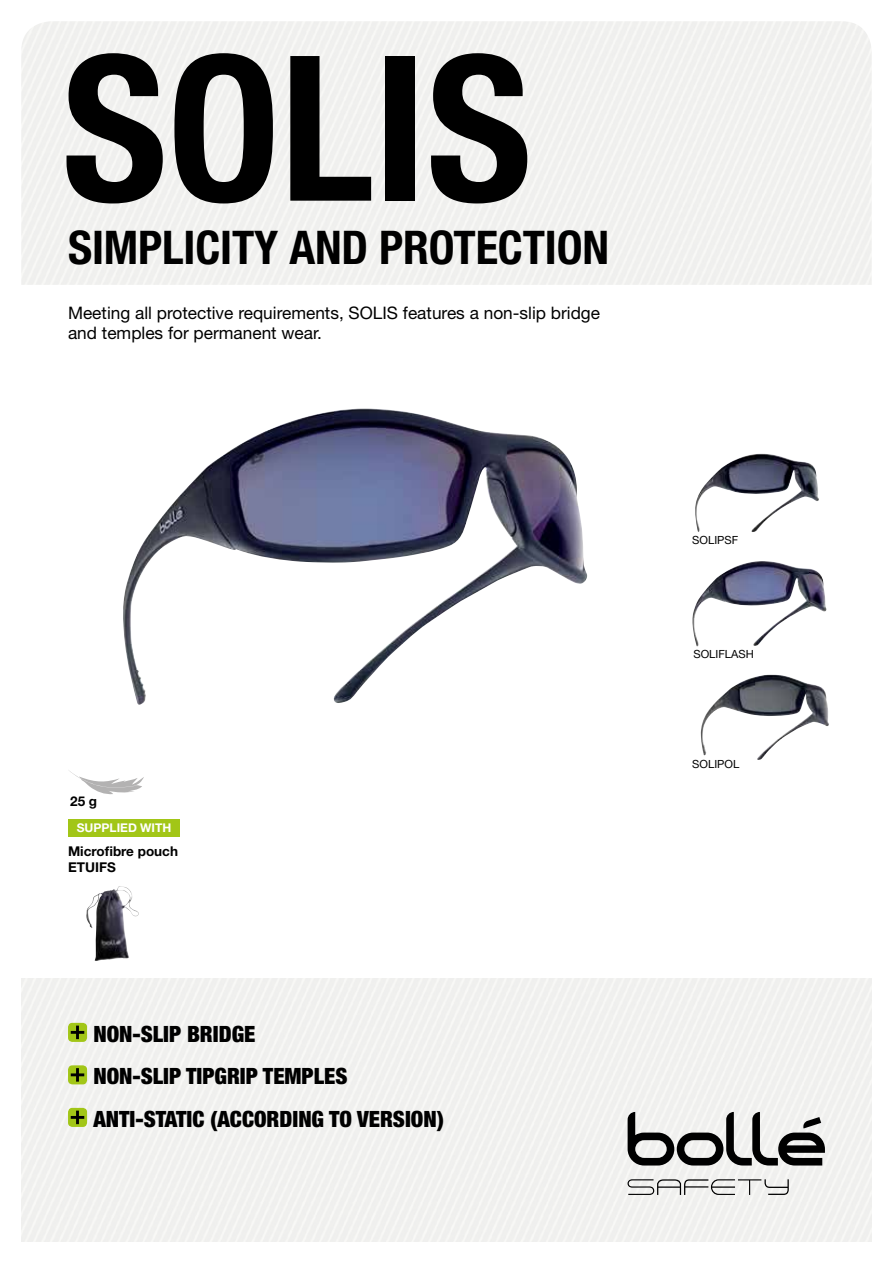
<style>
.page{position:relative;width:893px;height:1263px;background:#fff}
.page>*{position:absolute;margin:0;border:0;box-sizing:border-box;transform-origin:0 0}
.t1{font:700 condensed 202.5px "Helvetica Neue LT Std";color:#000}
.t2{font:700 condensed 46.5px "Helvetica Neue LT Std";letter-spacing:-.005em;color:#000}
.t3{font:900 condensed 22.5px/42.5px "Helvetica Neue LT Std";color:#000}
.t4{font:17.25px/20.7px "Helvetica Neue LT Std";color:#000}
.t5{font:700 13.5px/16.2px "Helvetica Neue LT Std";color:#000}
.t6{font:700 12px "Helvetica Neue LT Std";color:#fff}
.t7{font:11.25px "Helvetica Neue LT Std";color:#000}
</style>
<div class="page">
<svg style="left:70px;top:771px;width:74px;height:23px"></svg>
<svg style="left:628px;top:1112px;width:197px;height:53px"></svg>
<svg style="left:627px;top:1179px;width:162px;height:16px"></svg>
<img style="left:695px;top:454px;width:124px;height:78px">
<img style="left:692px;top:561px;width:135px;height:86px">
<img style="left:700px;top:675px;width:129px;height:85px">
<img style="left:86px;top:887px;width:44px;height:74px">
<img style="left:123px;top:408px;width:465px;height:297px">
<div style="left:68px;top:819px;width:111px;height:18px;background:#a2c617"></div>
<div style="left:68px;top:1023px;width:19px;height:19px;background:#a2c617;border-radius:4px"></div>
<svg style="left:71px;top:1025px;width:13px;height:14px"></svg>
<div style="left:68px;top:1065px;width:19px;height:19px;background:#a2c617;border-radius:4px"></div>
<svg style="left:71px;top:1068px;width:13px;height:14px"></svg>
<div style="left:68px;top:1108px;width:19px;height:19px;background:#a2c617;border-radius:4px"></div>
<svg style="left:71px;top:1110px;width:13px;height:14px"></svg>
<h1 class="t1" style="left:62px;top:6px;width:471px">SOLIS</h1>
<h2 class="t2" style="left:68px;top:219px;width:543px">SIMPLICITY AND PROTECTION</h2>
<p class="t4" style="left:68px;top:302px;width:534px">Meeting all protective requirements, SOLIS features a non-slip bridge and temples for permanent wear.</p>
<p class="t5" style="left:70px;top:793px;width:29px">25 g</p>
<p class="t6" style="left:77px;top:820px;width:96px">SUPPLIED WITH</p>
<p class="t5" style="left:68px;top:843px;width:111px">Microfibre pouch<br>ETUIFS</p>
<h3 class="t3" style="left:93px;top:1012px;width:352px">NON-SLIP BRIDGE<br>NON-SLIP TIPGRIP TEMPLES<br>ANTI-STATIC (ACCORDING TO VERSION)</h3>
<p class="t7" style="left:692px;top:533px;width:48px">SOLIPSF</p>
<p class="t7" style="left:693px;top:647px;width:62px">SOLIFLASH</p>
<p class="t7" style="left:692px;top:757px;width:49px">SOLIPOL</p>
</div>
